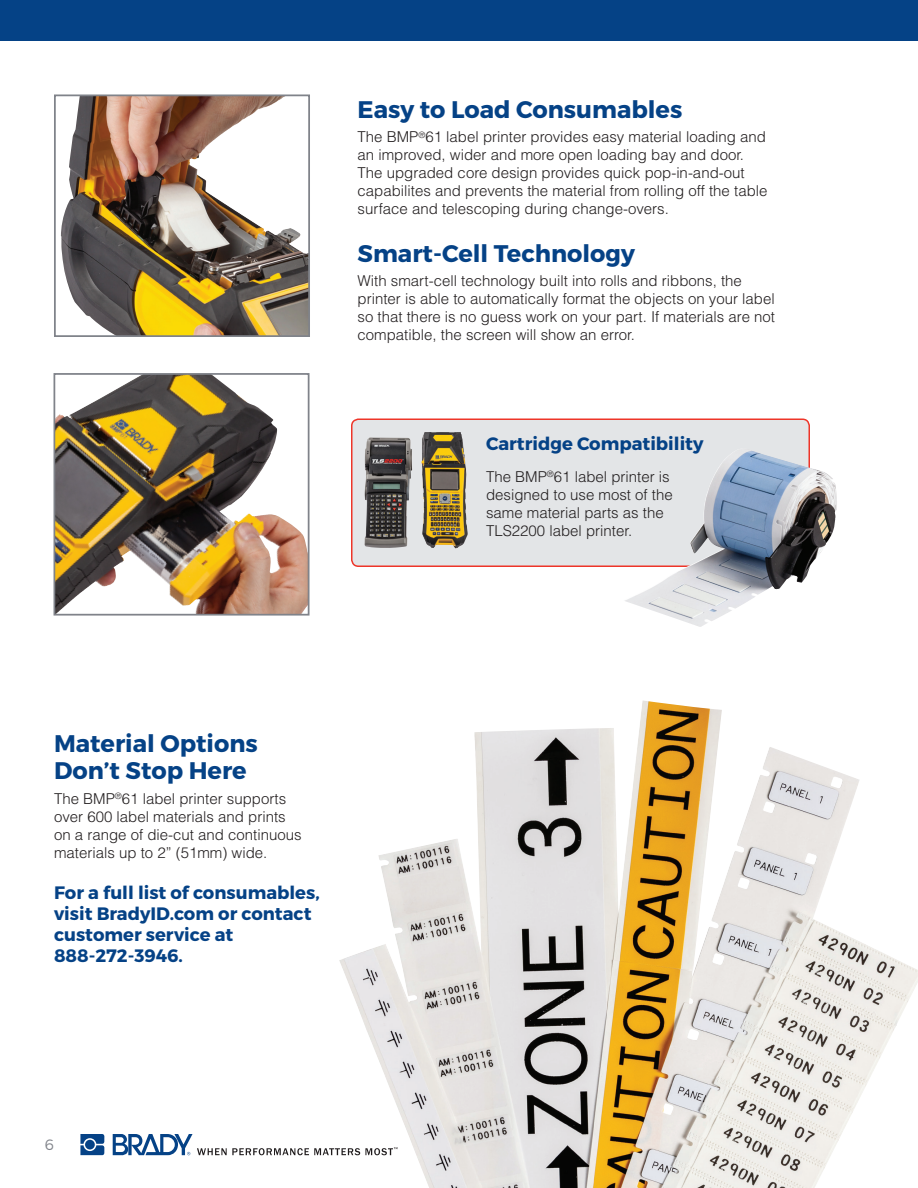
<style>
.page{position:relative;width:918px;height:1188px;background:#fff}
.page>*{position:absolute;margin:0;border:0;box-sizing:border-box;transform-origin:0 0}
.t1{font:700 24px/27px "Montserrat";color:#054286}
.t2{font:700 18px/21px "Montserrat";color:#054286}
.t3{font:300 15px/18px "Helvetica LT Std";color:#231f20}
.t4{font:300 15px "Montserrat";color:#80838a}
</style>
<div class="page">
<svg style="left:80px;top:1134px;width:24px;height:21px"></svg>
<div style="left:85px;top:1140px;width:10px;height:9px;background:#054286;border-radius:50%"></div>
<svg style="left:113px;top:1134px;width:226px;height:21px"></svg>
<div style="left:0;top:0;width:918px;height:41px;background:#054286"></div>
<img style="left:339px;top:700px;width:579px;height:488px">
<img style="left:57px;top:376px;width:250px;height:237px">
<div style="left:54px;top:373px;width:256px;height:243px;border:2px solid #80838a"></div>
<img style="left:61px;top:97px;width:246px;height:237px">
<div style="left:54px;top:94px;width:256px;height:243px;border:2px solid #80838a"></div>
<div style="left:352px;top:419px;width:457px;height:147px;background:#e3e5e7;border-radius:7px"></div>
<div style="left:351px;top:418px;width:459px;height:149px;border:2px solid #ee3529;border-radius:7px"></div>
<img style="left:365px;top:432px;width:103px;height:116px">
<img style="left:623px;top:448px;width:214px;height:179px">
<h1 class="t1" style="left:358px;top:96px;width:326px">Easy to Load Consumables</h1>
<p class="t3" style="left:358px;top:128px;width:411px">The BMP<sup>®</sup>61 label printer provides easy material loading and an improved, wider and more open loading bay and door.<br>The upgraded core design provides quick pop-in-and-out capabilites and prevents the material from rolling off the table surface and telescoping during change-overs.</p>
<h1 class="t1" style="left:358px;top:240px;width:279px">Smart-Cell Technology</h1>
<p class="t3" style="left:358px;top:272px;width:419px">With smart-cell technology built into rolls and ribbons, the printer is able to automatically format the objects on your label so that there is no guess work on your part. If materials are not compatible, the screen will show an error.</p>
<p class="t2" style="left:486px;top:433px;width:219px">Cartridge Compatibility</p>
<p class="t3" style="left:486px;top:467px;width:188px">The BMP<sup>®</sup>61 label printer is designed to use most of the same material parts as the<br>TLS2200 label printer.</p>
<h1 class="t1" style="left:54px;top:731px;width:205px">Material Options<br>Don’t Stop Here</h1>
<p class="t3" style="left:54px;top:790px;width:249px">The BMP<sup>®</sup>61 label printer supports over 600 label materials and prints on a range of die-cut and continuous materials up to 2” (51mm) wide.</p>
<p class="t2" style="left:54px;top:883px;width:267px">For a full list of consumables, visit BradyID.com or contact customer service at<br>888-272-3946.</p>
<p class="t4" style="left:45px;top:1136px;width:11px">6</p>
</div>
